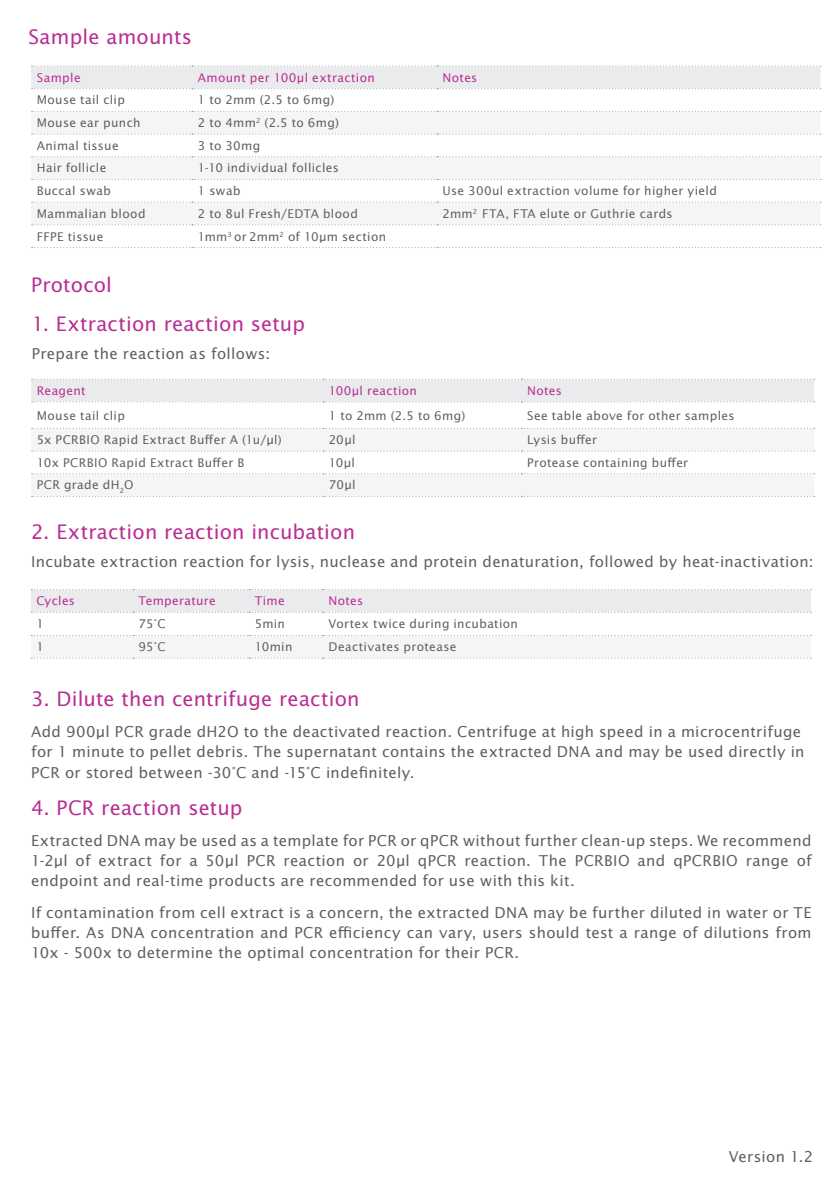
<style>
.page{position:relative;width:840px;height:1191px;background:#fff}
.page>*{position:absolute;margin:0;border:0;box-sizing:border-box;transform-origin:0 0}
.Body_Subheader{font:20px "Lucida Sans Std";letter-spacing:.01em;color:#b92d92}
.body_copy_dark{font:15px/20px "Lucida Sans Std";letter-spacing:.02em;color:#5f5f62;text-align:justify}
.pcr_table_body{font:12px "Lucida Sans Std";letter-spacing:.03em;color:#5f5f62}
.pcr_table_header{font:12px "Lucida Sans Std";letter-spacing:.025em;color:#b92d92}
</style>
<div class="page">
<svg style="left:31px;top:428px;width:782px;height:68px;fill:#f4f5f5"></svg>
<div style="left:31px;top:379px;width:783px;height:23px;background:#eaebec"></div>
<svg style="left:32px;top:450px;width:782px;height:1px"></svg>
<svg style="left:32px;top:428px;width:782px;height:1px"></svg>
<svg style="left:32px;top:473px;width:782px;height:1px"></svg>
<svg style="left:32px;top:496px;width:782px;height:1px"></svg>
<svg style="left:31px;top:589px;width:780px;height:24px;background:#e9eaeb"></svg>
<div style="left:31px;top:635px;width:780px;height:23px;background:#f4f5f5"></div>
<svg style="left:31px;top:111px;width:789px;height:114px;fill:#f4f5f5"></svg>
<div style="left:31px;top:66px;width:789px;height:23px;background:#eaebec"></div>
<svg style="left:32px;top:134px;width:788px;height:1px"></svg>
<svg style="left:32px;top:179px;width:788px;height:1px"></svg>
<svg style="left:32px;top:224px;width:788px;height:1px"></svg>
<svg style="left:32px;top:111px;width:788px;height:1px"></svg>
<svg style="left:32px;top:156px;width:788px;height:1px"></svg>
<svg style="left:32px;top:202px;width:788px;height:1px"></svg>
<svg style="left:32px;top:247px;width:788px;height:1px"></svg>
<p class="Body_Subheader" style="left:28px;top:25px;width:165px">Sample amounts</p>
<p class="pcr_table_header" style="left:37px;top:70px;width:45px">Sample</p>
<p class="pcr_table_header" style="left:197px;top:70px;width:179px">Amount per 100µl extraction</p>
<p class="pcr_table_header" style="left:442px;top:70px;width:36px">Notes</p>
<p class="pcr_table_body" style="left:37px;top:93px;width:90px">Mouse tail clip</p>
<p class="pcr_table_body" style="left:197px;top:93px;width:138px">1 to 2mm (2.5 to 6mg)</p>
<p class="pcr_table_body" style="left:37px;top:116px;width:105px">Mouse ear punch</p>
<p class="pcr_table_body" style="left:197px;top:116px;width:143px">2 to 4mm<sup>2</sup> (2.5 to 6mg)</p>
<p class="pcr_table_body" style="left:37px;top:139px;width:83px">Animal tissue</p>
<p class="pcr_table_body" style="left:197px;top:139px;width:64px">3 to 30mg</p>
<p class="pcr_table_body" style="left:37px;top:161px;width:71px">Hair follicle</p>
<p class="pcr_table_body" style="left:197px;top:161px;width:143px">1-10 individual follicles</p>
<p class="pcr_table_body" style="left:37px;top:184px;width:76px">Buccal swab</p>
<p class="pcr_table_body" style="left:197px;top:184px;width:44px">1 swab</p>
<p class="pcr_table_body" style="left:442px;top:184px;width:276px">Use 300ul extraction volume for higher yield</p>
<p class="pcr_table_body" style="left:37px;top:207px;width:110px">Mammalian blood</p>
<p class="pcr_table_body" style="left:197px;top:207px;width:162px">2 to 8ul Fresh/EDTA blood</p>
<p class="pcr_table_body" style="left:442px;top:207px;width:231px">2mm<sup>2</sup> FTA, FTA elute or Guthrie cards</p>
<p class="pcr_table_body" style="left:37px;top:229px;width:68px">FFPE tissue</p>
<p class="pcr_table_body" style="left:197px;top:229px;width:190px">1mm<sup>3</sup> or 2mm<sup>2</sup> of 10µm section</p>
<p class="Body_Subheader" style="left:31px;top:273px;width:82px">Protocol</p>
<p class="Body_Subheader" style="left:32px;top:312px;width:274px">1. Extraction reaction setup</p>
<p class="body_copy_dark" style="left:32px;top:343px;width:240px">Prepare the reaction as follows:</p>
<p class="pcr_table_header" style="left:37px;top:384px;width:50px">Reagent</p>
<p class="pcr_table_header" style="left:328px;top:384px;width:90px">100µl reaction</p>
<p class="pcr_table_header" style="left:527px;top:384px;width:36px">Notes</p>
<p class="pcr_table_body" style="left:37px;top:408px;width:90px">Mouse tail clip</p>
<p class="pcr_table_body" style="left:328px;top:408px;width:138px">1 to 2mm (2.5 to 6mg)</p>
<p class="pcr_table_body" style="left:527px;top:408px;width:209px">See table above for other samples</p>
<p class="pcr_table_body" style="left:37px;top:433px;width:246px">5x PCRBIO Rapid Extract Buffer A (1u/µl)</p>
<p class="pcr_table_body" style="left:328px;top:433px;width:28px">20µl</p>
<p class="pcr_table_body" style="left:527px;top:433px;width:72px">Lysis buffer</p>
<p class="pcr_table_body" style="left:37px;top:455px;width:209px">10x PCRBIO Rapid Extract Buffer B</p>
<p class="pcr_table_body" style="left:328px;top:455px;width:28px">10µl</p>
<p class="pcr_table_body" style="left:527px;top:455px;width:162px">Protease containing buffer</p>
<p class="pcr_table_body" style="left:37px;top:478px;width:98px">PCR grade dH<sub>2</sub>O</p>
<p class="pcr_table_body" style="left:328px;top:478px;width:28px">70µl</p>
<p class="Body_Subheader" style="left:31px;top:520px;width:325px">2. Extraction reaction incubation</p>
<p class="body_copy_dark" style="left:31px;top:551px;width:783px">Incubate extraction reaction for lysis, nuclease and protein denaturation, followed by heat-inactivation:</p>
<p class="pcr_table_header" style="left:36px;top:594px;width:40px">Cycles</p>
<p class="pcr_table_header" style="left:138px;top:594px;width:79px">Temperature</p>
<p class="pcr_table_header" style="left:254px;top:594px;width:32px">Time</p>
<p class="pcr_table_header" style="left:328px;top:594px;width:36px">Notes</p>
<p class="pcr_table_body" style="left:36px;top:617px;width:9px">1</p>
<p class="pcr_table_body" style="left:138px;top:617px;width:29px">75°C</p>
<p class="pcr_table_body" style="left:254px;top:617px;width:32px">5min</p>
<p class="pcr_table_body" style="left:328px;top:617px;width:191px">Vortex twice during incubation</p>
<p class="pcr_table_body" style="left:36px;top:640px;width:9px">1</p>
<p class="pcr_table_body" style="left:138px;top:640px;width:29px">95°C</p>
<p class="pcr_table_body" style="left:254px;top:640px;width:39px">10min</p>
<p class="pcr_table_body" style="left:328px;top:640px;width:129px">Deactivates protease</p>
<p class="Body_Subheader" style="left:31px;top:687px;width:330px">3. Dilute then centrifuge reaction</p>
<p class="body_copy_dark" style="left:31px;top:722px;width:774px;text-align:left">Add 900µl PCR grade dH2O to the deactivated reaction. Centrifuge at high speed in a microcentrifuge for 1 minute to pellet debris. The supernatant contains the extracted DNA and may be used directly in<br>PCR or stored between -30°C and -15°C indefinitely.</p>
<p class="Body_Subheader" style="left:31px;top:796px;width:213px">4. PCR reaction setup</p>
<p class="body_copy_dark" style="left:31px;top:831px;width:781px">Extracted DNA may be used as a template for PCR or qPCR without further clean-up steps. We recommend 1-2μl of extract for a 50μl PCR reaction or 20μl qPCR reaction. The PCRBIO and qPCRBIO range of endpoint and real-time products are recommended for use with this kit.</p>
<p class="body_copy_dark" style="left:31px;top:902px;width:781px">If contamination from cell extract is a concern, the extracted DNA may be further diluted in water or TE buffer. As DNA concentration and PCR efficiency can vary, users should test a range of dilutions from 10x - 500x to determine the optimal concentration for their PCR.</p>
<p class="body_copy_dark" style="left:728px;top:1147px;width:86px">Version 1.2</p>
</div>
